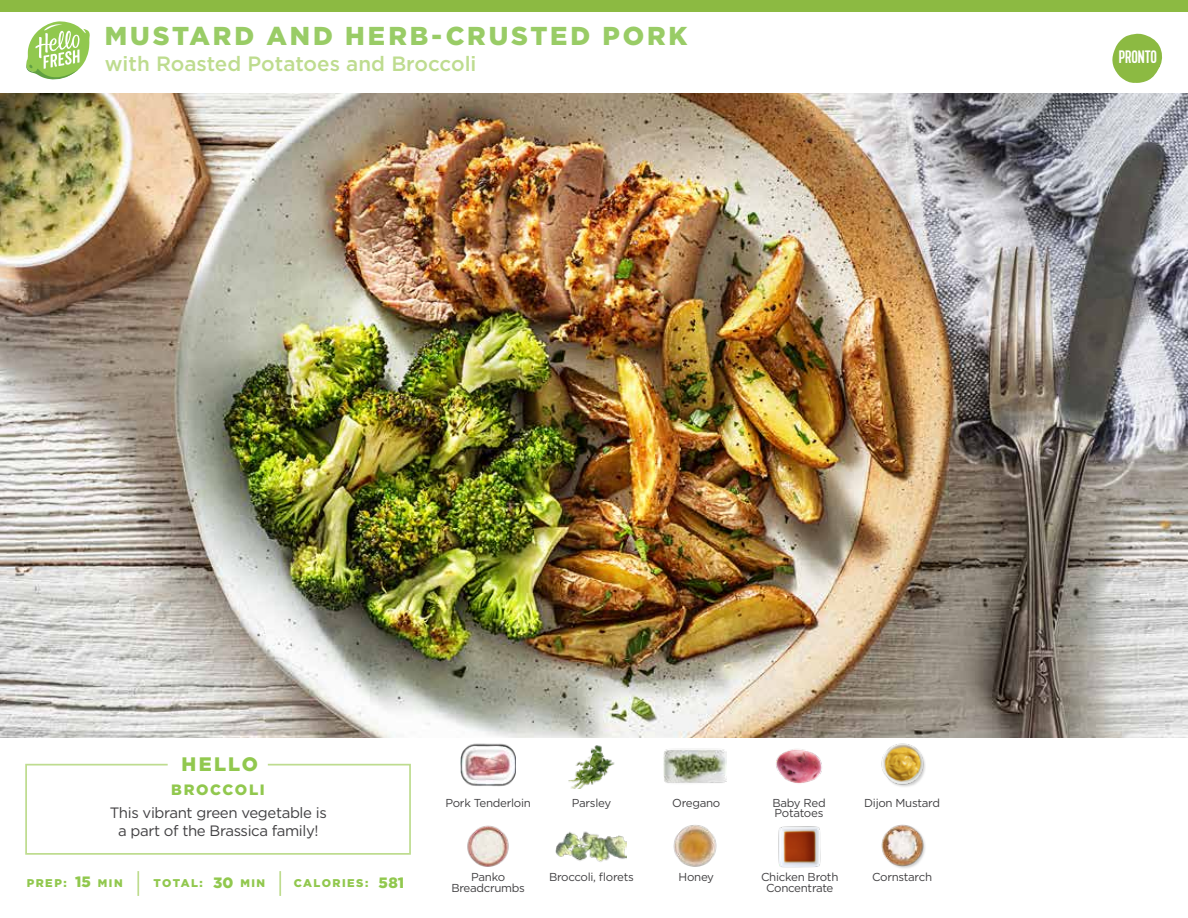
<style>
.page{position:relative;width:1188px;height:918px;background:#fff}
.page>*{position:absolute;margin:0;border:0;box-sizing:border-box;transform-origin:0 0}
.t1{font:900 25.8px "Gotham";letter-spacing:.11em;color:#9c6}
.t2{font:500 20.7px "Gotham";color:#bedc8f}
.t3{font:900 19.5px "Gotham";letter-spacing:.105em;color:#91c84e}
.t4{font:18px "Kapra";letter-spacing:-.01em;color:#fff}
.t5{font:15px/18px "Gotham";letter-spacing:-.025em;color:#414042;text-align:center}
.t6{font:900 15px "Gotham";letter-spacing:.095em;color:#91c84e}
.t7{font:11.55px/10.5px "Gotham";letter-spacing:-.025em;color:#414042;text-align:center}
.t8{font:900 11.25px "Gotham";letter-spacing:.125em;color:#91c84e}
.t9{font:900 10.95px "Gotham";letter-spacing:.135em;color:#91c84e}
</style>
<div class="page">
<div style="left:0;top:0;width:1188px;height:12px;background:#8cba42"></div>
<img style="left:0;top:93px;width:1188px;height:644px">
<svg style="left:25px;top:763px;width:386px;height:92px"></svg>
<img style="left:460px;top:743px;width:56px;height:44px">
<img style="left:467px;top:825px;width:42px;height:42px">
<img style="left:664px;top:748px;width:63px;height:35px">
<img style="left:673px;top:825px;width:44px;height:42px">
<img style="left:556px;top:831px;width:71px;height:31px">
<img style="left:778px;top:826px;width:43px;height:42px">
<img style="left:776px;top:749px;width:46px;height:35px">
<hr style="left:137px;top:871px;width:2px;height:25px;background:#bedc8f">
<hr style="left:279px;top:871px;width:2px;height:25px;background:#bedc8f">
<img style="left:568px;top:745px;width:47px;height:44px">
<img style="left:881px;top:743px;width:44px;height:44px">
<img style="left:881px;top:824px;width:44px;height:44px">
<svg style="left:1112px;top:33px;width:51px;height:50px"></svg>
<div style="left:1119px;top:51px;width:40px;height:16px;background:#8cba42"></div>
<svg style="left:26px;top:21px;width:64px;height:59px"></svg>
<h1 class="t1" style="left:105px;top:21px;width:584px">MUSTARD AND HERB-CRUSTED PORK</h1>
<h2 class="t2" style="left:105px;top:50px;width:373px">with Roasted Potatoes and Broccoli</h2>
<h3 class="t4" style="left:1119px;top:47px;width:40px">PRONTO</h3>
<h3 class="t3" style="left:182px;top:752px;width:78px">HELLO</h3>
<p class="t6" style="left:171px;top:781px;width:95px">BROCCOLI</p>
<p class="t5" style="left:110px;top:803px;width:218px">This vibrant green vegetable is a part of the Brassica family!</p>
<p class="t6" style="left:75px;top:873px;width:17px">15</p>
<p class="t6" style="left:213px;top:874px;width:22px">30</p>
<p class="t8" style="left:27px;top:877px;width:41px">PREP:</p>
<p class="t9" style="left:98px;top:877px;width:26px">MIN</p>
<p class="t8" style="left:154px;top:877px;width:51px">TOTAL:</p>
<p class="t9" style="left:240px;top:877px;width:26px">MIN</p>
<p class="t8" style="left:294px;top:877px;width:76px">CALORIES:</p>
<p class="t6" style="left:379px;top:874px;width:27px">581</p>
<p class="t7" style="left:445px;top:797px;width:87px">Pork Tenderloin</p>
<p class="t7" style="left:572px;top:797px;width:41px">Parsley</p>
<p class="t7" style="left:672px;top:797px;width:50px">Oregano</p>
<p class="t7" style="left:772px;top:797px;width:55px;text-align:left">Baby Red<br>Potatoes</p>
<p class="t7" style="left:451px;top:872px;width:75px">Panko<br>Breadcrumbs</p>
<p class="t7" style="left:549px;top:872px;width:86px">Broccoli, florets</p>
<p class="t7" style="left:761px;top:872px;width:79px">Chicken Broth<br>Concentrate</p>
<p class="t7" style="left:679px;top:872px;width:37px">Honey</p>
<p class="t7" style="left:864px;top:797px;width:77px">Dijon Mustard</p>
<p class="t7" style="left:872px;top:872px;width:62px">Cornstarch</p>
</div>
